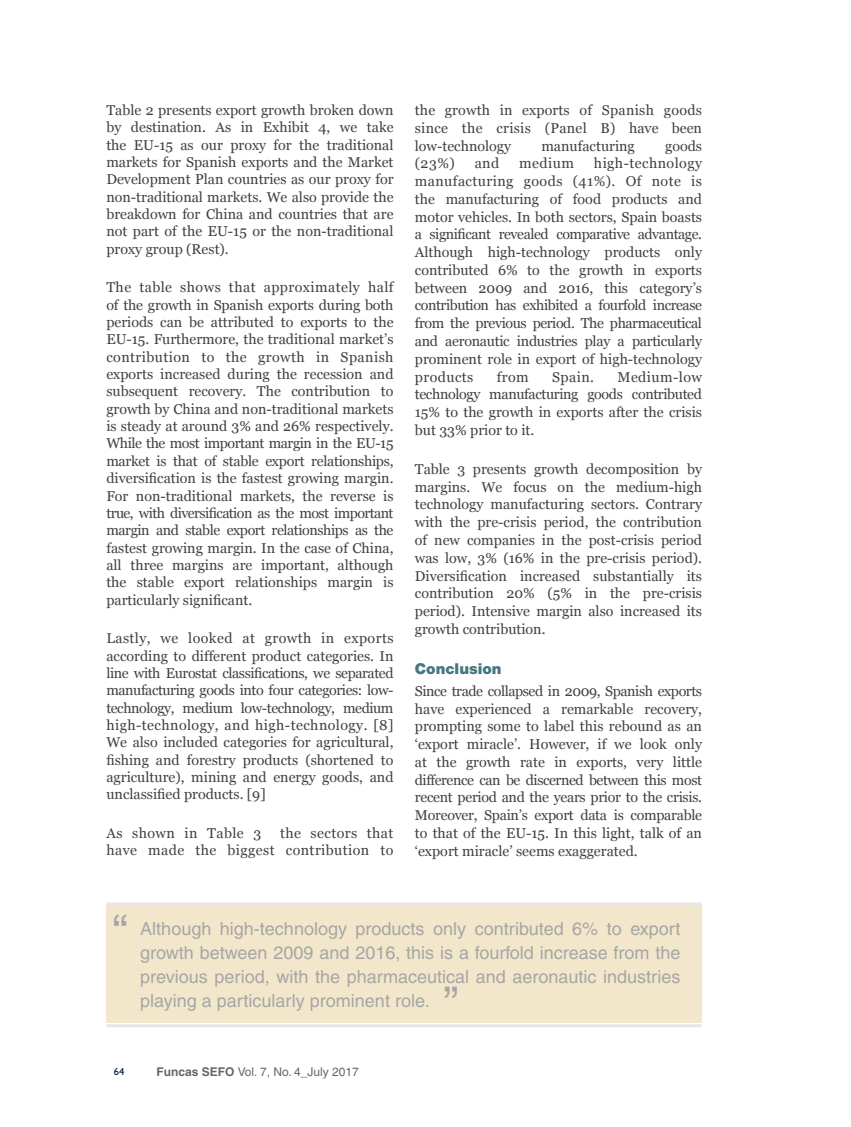
<style>
.page{position:relative;width:851px;height:1127px;background:#fff}
.page>*{position:absolute;margin:0;border:0;box-sizing:border-box;transform-origin:0 0}
.t1{font:45px "Helvetica";color:#a6a6a6}
.t2{font:18px/24px "Helvetica";color:#a6a6a6;text-align:justify}
.t3{font:900 15px "Helvetica Neue";color:#45777e}
.t4{font:14.25px/17.4px "Georgia";color:#414042;text-align:justify}
.t5{font:14.25px/17.4px "Georgia";letter-spacing:.03em;color:#414042;text-align:right}
.t6{font:12px "Helvetica";color:#666}
.t7{font:500 10.5px "Gill Sans MT Std";color:#00193e}
.s1{font-family:"Helvetica CE";font-weight:700}
</style>
<div class="page">
<div style="left:106px;top:905px;width:595px;height:118px;background:#f3e7cb"></div>
<hr style="left:106px;top:902px;width:595px;height:3px;background:#e6e6e6">
<hr style="left:106px;top:1024px;width:595px;height:3px;background:#e6e6e6">
<p class="t4" style="left:106px;top:102px;width:289px">Table 2 presents export growth broken down by destination. As in Exhibit 4, we take the EU-15 as our proxy for the traditional markets for Spanish exports and the Market Development Plan countries as our proxy for non-traditional markets. We also provide the breakdown for China and countries that are not part of the EU-15 or the non-traditional proxy group (Rest).</p>
<p class="t4" style="left:106px;top:279px;width:289px">The table shows that approximately half of the growth in Spanish exports during both periods can be attributed to exports to the EU-15. Furthermore, the traditional market’s contribution to the growth in Spanish exports increased during the recession and subsequent recovery. The contribution to growth by China and non-traditional markets is steady at around 3% and 26% respectively.<br>While the most important margin in the EU-15 market is that of stable export relationships, diversification is the fastest growing margin.<br>For non-traditional markets, the reverse is true, with diversification as the most important margin and stable export relationships as the fastest growing margin. In the case of China, all three margins are important, although the stable export relationships margin is particularly significant.</p>
<p class="t4" style="left:106px;top:630px;width:289px">Lastly, we looked at growth in exports according to different product categories. In line with Eurostat classifications, we separated manufacturing goods into four categories: low&shy;technology, medium low-technology, medium high-technology, and high-technology. [8] We also included categories for agricultural, fishing and forestry products (shortened to agriculture), mining and energy goods, and unclassified products. [9]</p>
<p class="t5" style="left:106px;top:824px;width:156px">As shown in Table 3</p>
<p class="t5" style="left:106px;top:824px;width:288px">the sectors that<br>have made the biggest contribution to</p>
<p class="t4" style="left:415px;top:101px;width:288px">the growth in exports of Spanish goods since the crisis (Panel B) have been low-technology</p>
<p class="t4" style="left:541px;top:137px;width:95px">manufacturing</p>
<p class="t4" style="left:665px;top:137px;width:38px">goods</p>
<p class="t4" style="left:415px;top:155px;width:289px;text-indent:179px">high-technology manufacturing goods (41%). Of note is the manufacturing of food products and motor vehicles. In both sectors, Spain boasts a significant revealed comparative advantage.<br>Although high-technology products only contributed 6% to the growth in exports between 2009 and 2016, this category’s contribution has exhibited a fourfold increase from the previous period. The pharmaceutical and aeronautic industries play a particularly prominent role in export of high-technology products</p>
<p class="t4" style="left:415px;top:155px;width:41px">(23%)</p>
<p class="t4" style="left:474px;top:155px;width:26px">and</p>
<p class="t4" style="left:519px;top:155px;width:56px">medium</p>
<p class="t4" style="left:415px;top:368px;width:289px;text-indent:202px">Medium-low technology manufacturing goods contributed 15% to the growth in exports after the crisis but 33% prior to it.</p>
<p class="t4" style="left:415px;top:460px;width:289px">Table 3 presents growth decomposition by margins. We focus on the medium-high technology manufacturing sectors. Contrary with the pre-crisis period, the contribution of new companies in the post-crisis period was low, 3% (16% in the pre-crisis period).<br>Diversification increased substantially its contribution 20% (5% in the pre-crisis period). Intensive margin also increased its growth contribution.</p>
<p class="t3" style="left:415px;top:659px;width:88px">Conclusion</p>
<p class="t4" style="left:415px;top:682px;width:289px">Since trade collapsed in 2009, Spanish exports have experienced a remarkable recovery, prompting some to label this rebound as an ‘export miracle’. However, if we look only at the growth rate in exports, very little difference can be discerned between this most recent period and the years prior to the crisis.<br>Moreover, Spain’s export data is comparable to that of the EU-15. In this light, talk of an ‘export miracle’ seems exaggerated.</p>
<p class="t4" style="left:496px;top:368px;width:33px">from</p>
<p class="t4" style="left:552px;top:368px;width:43px">Spain.</p>
<h1 class="t1" style="left:113px;top:905px;width:16px">“</h1>
<p class="t2" style="left:140px;top:917px;width:541px">Although high-technology products only contributed 6% to export growth between 2009 and 2016, this is a fourfold increase from the previous period, with the pharmaceutical and aeronautic industries playing a particularly prominent role.</p>
<h1 class="t1" style="left:443px;top:977px;width:16px">”</h1>
<p class="t7" style="left:114px;top:1065px;width:12px">64</p>
<p class="t6" style="left:156px;top:1064px;width:204px"><span class="s1">Funcas SEFO</span> Vol. 7, No. 4_July 2017</p>
</div>
